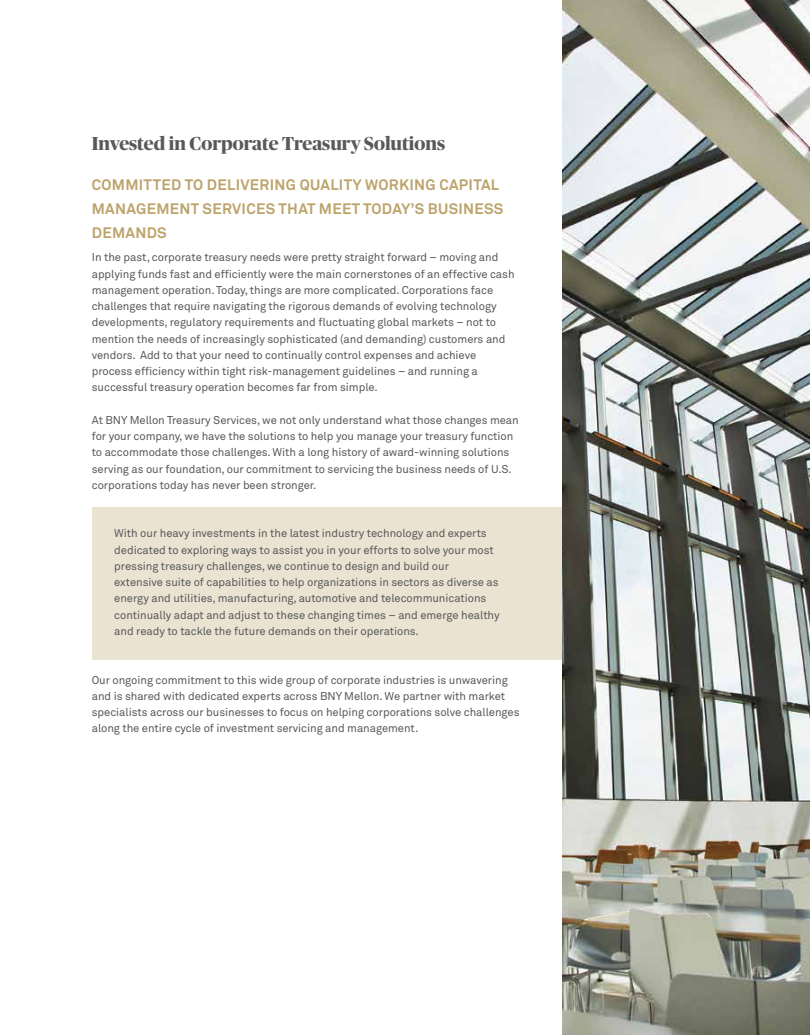
<style>
.page{position:relative;width:810px;height:1035px;background:#fff}
.page>*{position:absolute;margin:0;border:0;box-sizing:border-box;transform-origin:0 0}
.t1{font:700 18.75px "Publico Banner";color:#58595b}
.t2{font:700 15px/23.8px "Akkurat Pro";letter-spacing:.02em;color:#bca36b}
.t3{font:11.25px/16.2px "Akkurat Pro";letter-spacing:-.005em;color:#58595b}
</style>
<div class="page">
<div style="left:92px;top:507px;width:471px;height:153px;background:#ebe3d2"></div>
<img style="left:562px;top:0;width:248px;height:1035px">
<h3 class="t1" style="left:92px;top:130px;width:355px">Invested in Corporate Treasury Solutions</h3>
<h4 class="t2" style="left:92px;top:173px;width:413px">COMMITTED TO DELIVERING QUALITY WORKING CAPITAL<br>MANAGEMENT SERVICES THAT MEET TODAY’S BUSINESS<br>DEMANDS</h4>
<p class="t3" style="left:92px;top:250px;width:424px">In the past, corporate treasury needs were pretty straight forward – moving and applying funds fast and efficiently were the main cornerstones of an effective cash management operation. Today, things are more complicated. Corporations face challenges that require navigating the rigorous demands of evolving technology developments, regulatory requirements and fluctuating global markets – not to mention the needs of increasingly sophisticated (and demanding) customers and vendors. Add to that your need to continually control expenses and achieve process efficiency within tight risk-management guidelines – and running a successful treasury operation becomes far from simple.</p>
<p class="t3" style="left:92px;top:412px;width:428px">At BNY Mellon Treasury Services, we not only understand what those changes mean for your company, we have the solutions to help you manage your treasury function to accommodate those challenges. With a long history of award-winning solutions serving as our foundation, our commitment to servicing the business needs of U.S. corporations today has never been stronger.</p>
<p class="t3" style="left:114px;top:526px;width:374px">With our heavy investments in the latest industry technology and experts</p>
<p class="t3" style="left:114px;top:542px;width:381px">dedicated to exploring ways to assist you in your efforts to solve your most</p>
<p class="t3" style="left:114px;top:558px;width:336px">pressing treasury challenges, we continue to design and build our</p>
<p class="t3" style="left:114px;top:574px;width:386px">extensive suite of capabilities to help organizations in sectors as diverse as</p>
<p class="t3" style="left:114px;top:591px;width:374px">energy and utilities, manufacturing, automotive and telecommunications</p>
<p class="t3" style="left:114px;top:607px;width:387px">continually adapt and adjust to these changing times – and emerge healthy</p>
<p class="t3" style="left:114px;top:623px;width:306px">and ready to tackle the future demands on their operations.</p>
<p class="t3" style="left:92px;top:672px;width:429px">Our ongoing commitment to this wide group of corporate industries is unwavering and is shared with dedicated experts across BNY Mellon. We partner with market specialists across our businesses to focus on helping corporations solve challenges along the entire cycle of investment servicing and management.</p>
</div>
